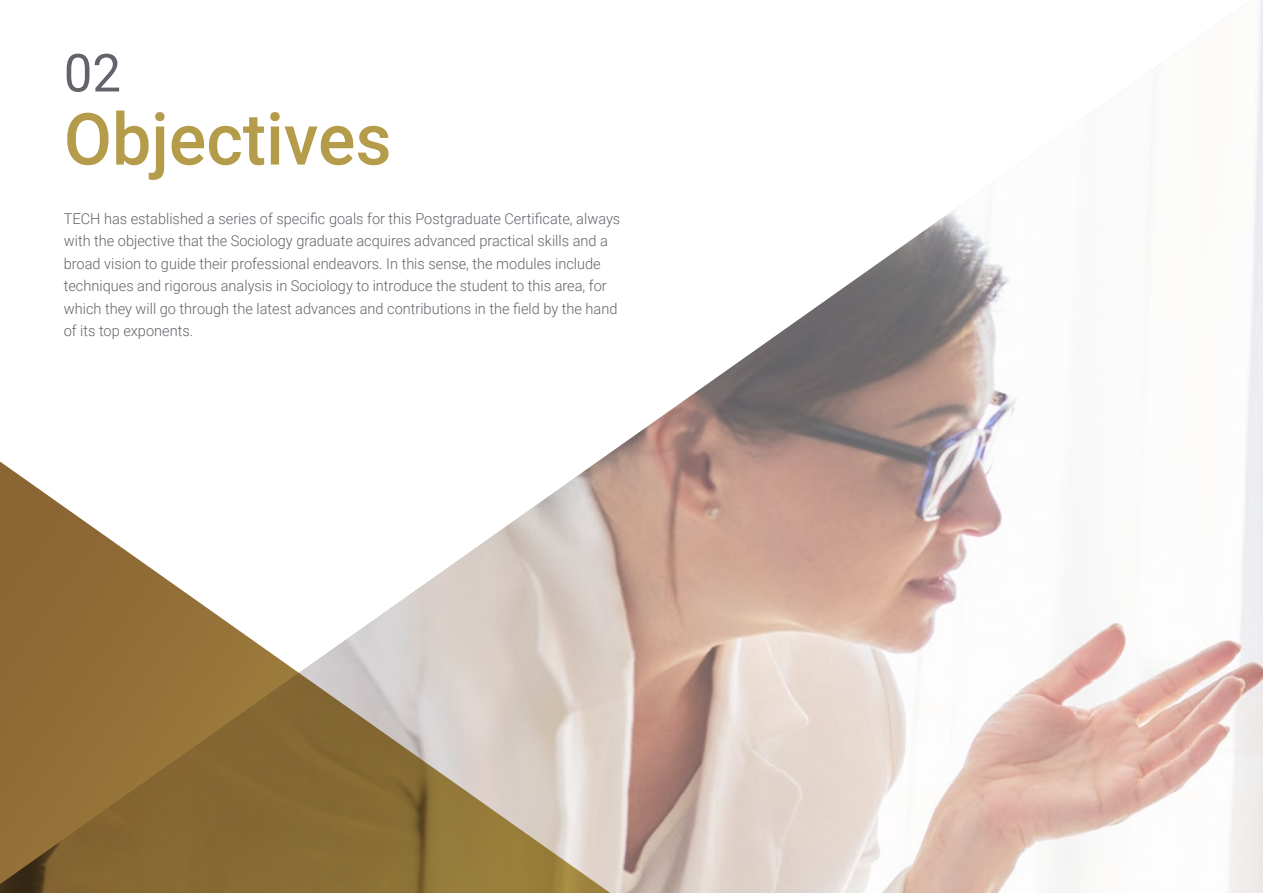
<style>
.page{position:relative;width:1263px;height:893px;background:#fff}
.page>*{position:absolute;margin:0;border:0;box-sizing:border-box;transform-origin:0 0}
.t1{font:500 72px "Roboto";color:#b49c4b}
.t2{font:52.5px "Roboto";color:#61646a}
.t3{font:300 15px/22.5px "Roboto";color:#61646a}
</style>
<div class="page">
<img style="left:620px;top:0;width:643px;height:893px">
<svg style="left:0;top:446px;width:640px;height:447px"></svg>
<h2 class="t2" style="left:64px;top:36px;width:59px">02</h2>
<h1 class="t1" style="left:64px;top:89px;width:329px">Objectives</h1>
<p class="t3" style="left:64px;top:207px;width:558px">TECH has established a series of specific goals for this Postgraduate Certificate, always with the objective that the Sociology graduate acquires advanced practical skills and a broad vision to guide their professional endeavors. In this sense, the modules include techniques and rigorous analysis in Sociology to introduce the student to this area, for which they will go through the latest advances and contributions in the field by the hand of its top exponents.</p>
</div>
